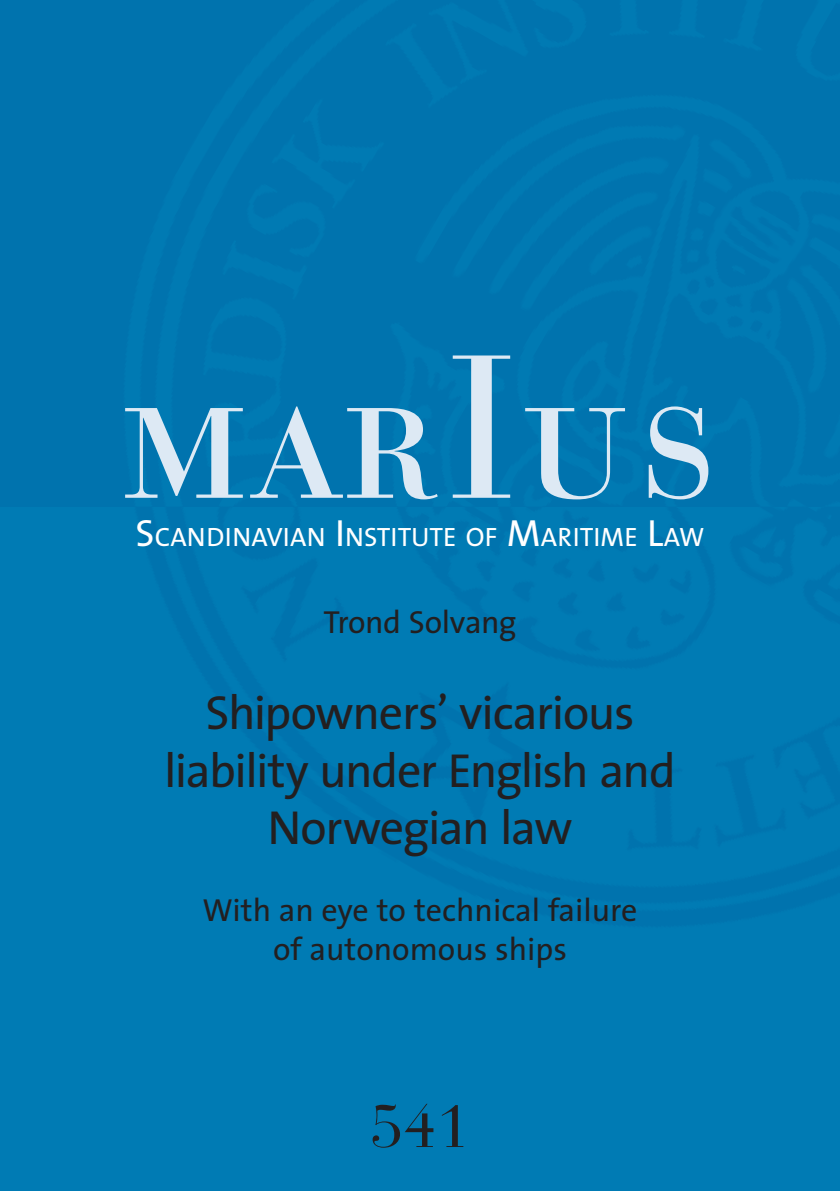
<style>
.page{position:relative;width:840px;height:1191px;background:#fff}
.page>*{position:absolute;margin:0;border:0;box-sizing:border-box;transform-origin:0 0}
.t1{font:202px "Bauer Bodoni Std";letter-spacing:.04em;color:#dde9f4}
.t2{font:60px "Bauer Bodoni Std";color:#231f20}
.t3{font:48px/57.6px "The Sans";letter-spacing:-.03em;color:#231f20;text-align:center}
.t4{font:32px/38.4px "The Sans";color:#231f20;text-align:center}
.t5{font:26.6px "The Sans";letter-spacing:.005em;color:#fff}
.s1{font-size:38px}
</style>
<div class="page">
<div style="left:0;top:506px;width:839px;height:685px;background:#007bb4"></div>
<div style="left:0;top:0;width:839px;height:506px;background:#0073ae"></div>
<h1 class="t1" style="left:120px;top:308px;width:600px">marIus</h1>
<p class="t5" style="left:135px;top:515px;width:570px"><span class="s1">S</span>CANDINAVIAN <span class="s1">I</span> NSTITUTE OF <span class="s1">M</span>ARITIME <span class="s1">L</span>AW</p>
<p class="t4" style="left:323px;top:602px;width:195px">Trond Solvang</p>
<h3 class="t3" style="left:164px;top:683px;width:513px">Shipowners’ vicarious liability under English and<br>Norwegian law</h3>
<p class="t4" style="left:202px;top:890px;width:436px">With an eye to technical failure of autonomous ships</p>
<h2 class="t2" style="left:369px;top:1090px;width:102px">541</h2>
</div>
